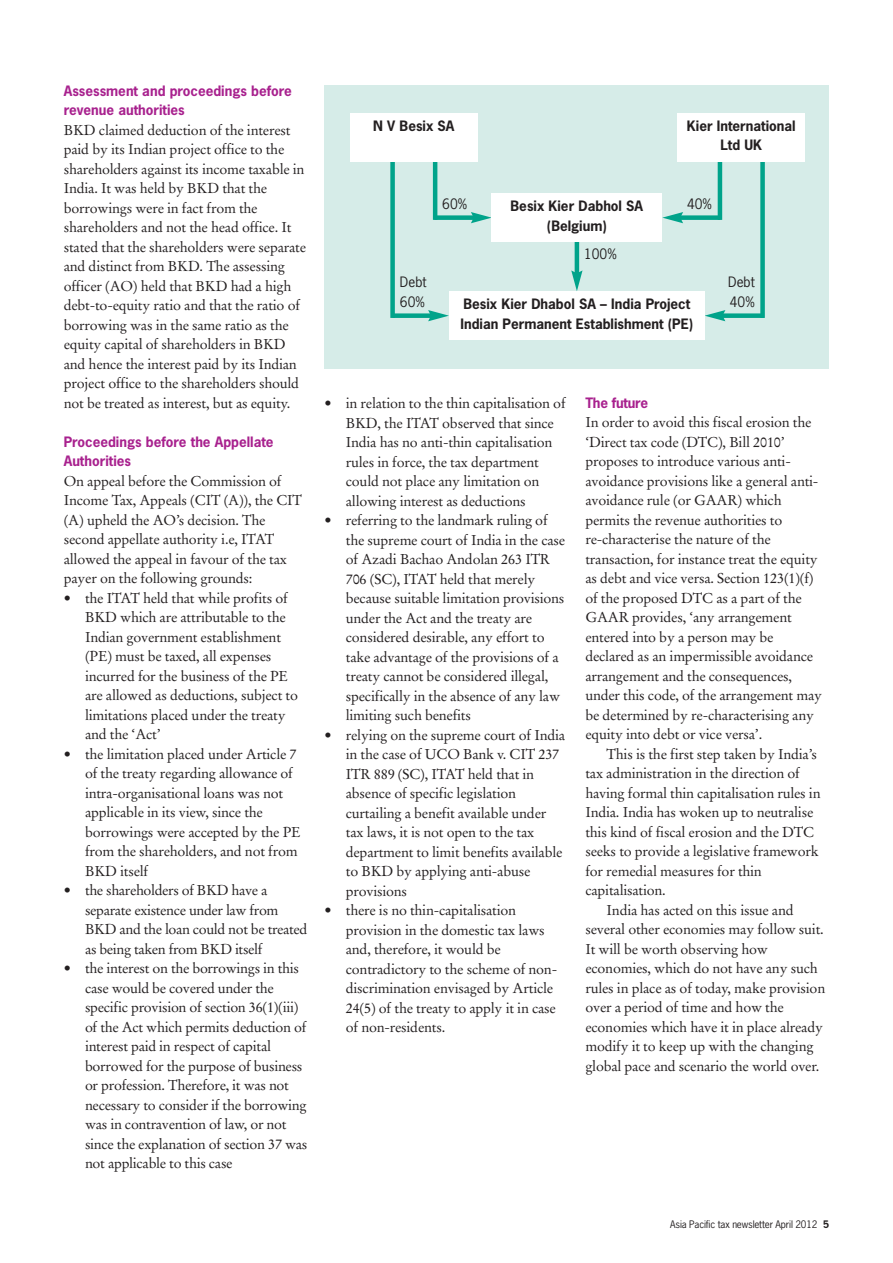
<style>
.page{position:relative;width:893px;height:1263px;background:#fff}
.page>*{position:absolute;margin:0;border:0;box-sizing:border-box;transform-origin:0 0}
.t1{font:14.25px/19.5px "Stempel Garamond";letter-spacing:-.015em;color:#231f20}
.t2{font:700 13.5px/19.5px "News Gothic";color:#231f20;text-align:center}
.t3{font:700 13.5px/19.5px "News Gothic";color:#a8218e}
.t4{font:13.5px/19.5px "News Gothic";color:#231f20}
.t5{font:9.75px "News Gothic";letter-spacing:-.015em;color:#231f20}
.s1{font-weight:700}
</style>
<div class="page">
<div style="left:325px;top:85px;width:504px;height:283px;background:#d6ece8"></div>
<div style="left:390px;top:152px;width:5px;height:166px;background:#00a38a"></div>
<hr style="left:433px;top:152px;width:4px;height:68px;background:#00a38a">
<hr style="left:718px;top:152px;width:4px;height:68px;background:#00a38a">
<div style="left:760px;top:152px;width:5px;height:166px;background:#00a38a"></div>
<div style="left:392px;top:313px;width:40px;height:5px;background:#00a38a"></div>
<svg style="left:428px;top:310px;width:21px;height:11px"></svg>
<div style="left:721px;top:313px;width:43px;height:5px;background:#00a38a"></div>
<svg style="left:705px;top:310px;width:20px;height:11px"></svg>
<div style="left:679px;top:215px;width:41px;height:5px;background:#00a38a"></div>
<svg style="left:662px;top:212px;width:21px;height:11px"></svg>
<div style="left:434px;top:215px;width:41px;height:5px;background:#00a38a"></div>
<svg style="left:471px;top:212px;width:21px;height:11px"></svg>
<div style="left:449px;top:291px;width:255px;height:49px;background:#fff"></div>
<div style="left:350px;top:113px;width:128px;height:49px;background:#fff"></div>
<div style="left:677px;top:113px;width:128px;height:49px;background:#fff"></div>
<hr style="left:575px;top:234px;width:4px;height:40px;background:#00a38a">
<svg style="left:571px;top:270px;width:11px;height:21px"></svg>
<div style="left:492px;top:193px;width:170px;height:49px;background:#fff"></div>
<p class="t3" style="left:64px;top:81px;width:230px">Assessment and proceedings before revenue authorities</p>
<p class="t1" style="left:64px;top:121px;width:244px">BKD claimed deduction of the interest paid by its Indian project office to the shareholders against its income taxable in India. It was held by BKD that the borrowings were in fact from the shareholders and not the head office. It stated that the shareholders were separate and distinct from BKD. The assessing officer (AO) held that BKD had a high debt-to-equity ratio and that the ratio of borrowing was in the same ratio as the equity capital of shareholders in BKD and hence the interest paid by its Indian project office to the shareholders should not be treated as interest, but as equity.</p>
<p class="t3" style="left:64px;top:432px;width:211px">Proceedings before the Appellate<br>Authorities</p>
<p class="t1" style="left:64px;top:472px;width:240px">On appeal before the Commission of Income Tax, Appeals (CIT (A)), the CIT (A) upheld the AO’s decision. The second appellate authority i.e, ITAT allowed the appeal in favour of the tax payer on the following grounds:</p>
<p class="t1" style="left:85px;top:589px;width:214px;text-indent:-21px">• the ITAT held that while profits of<br>BKD which are attributable to the<br>Indian government establishment (PE) must be taxed, all expenses incurred for the business of the PE are allowed as deductions, subject to limitations placed under the treaty and the ‘Act’</p>
<p class="t1" style="left:85px;top:745px;width:217px;text-indent:-21px">• the limitation placed under Article 7 of the treaty regarding allowance of intra-organisational loans was not applicable in its view, since the borrowings were accepted by the PE from the shareholders, and not from<br>BKD itself</p>
<p class="t1" style="left:85px;top:882px;width:224px;text-indent:-21px">• the shareholders of BKD have a separate existence under law from<br>BKD and the loan could not be treated as being taken from BKD itself</p>
<p class="t1" style="left:85px;top:960px;width:224px;text-indent:-21px">• the interest on the borrowings in this case would be covered under the specific provision of section 36(1)(iii) of the Act which permits deduction of interest paid in respect of capital borrowed for the purpose of business or profession. Therefore, it was not necessary to consider if the borrowing was in contravention of law, or not since the explanation of section 37 was not applicable to this case</p>
<p class="t2" style="left:373px;top:116px;width:83px">N V Besix SA</p>
<p class="t2" style="left:687px;top:116px;width:110px">Kier International<br>Ltd UK</p>
<p class="t4" style="left:442px;top:194px;width:26px">60%</p>
<p class="t4" style="left:687px;top:194px;width:26px">40%</p>
<p class="t2" style="left:511px;top:197px;width:134px">Besix Kier Dabhol SA (Belgium)</p>
<p class="t4" style="left:584px;top:245px;width:34px">100%</p>
<p class="t4" style="left:400px;top:273px;width:28px">Debt<br>60%</p>
<p class="t4" style="left:728px;top:273px;width:28px">Debt<br>40%</p>
<p class="t2" style="left:461px;top:295px;width:234px;text-align:left">Besix Kier Dhabol SA – India Project<br>Indian Permanent Establishment (PE)</p>
<p class="t1" style="left:346px;top:395px;width:221px;text-indent:-21px">• in relation to the thin capitalisation of BKD, the ITAT observed that since India has no anti-thin capitalisation rules in force, the tax department could not place any limitation on allowing interest as deductions</p>
<p class="t1" style="left:346px;top:512px;width:221px;text-indent:-21px">• referring to the landmark ruling of the supreme court of India in the case of Azadi Bachao Andolan 263 ITR 706 (SC), ITAT held that merely because suitable limitation provisions under the Act and the treaty are considered desirable, any effort to take advantage of the provisions of a treaty cannot be considered illegal, specifically in the absence of any law limiting such benefits</p>
<p class="t1" style="left:346px;top:726px;width:221px;text-indent:-21px">• relying on the supreme court of India in the case of UCO Bank v. CIT 237<br>ITR 889 (SC), ITAT held that in absence of specific legislation curtailing a benefit available under tax laws, it is not open to the tax department to limit benefits available to BKD by applying anti-abuse provisions</p>
<p class="t1" style="left:346px;top:902px;width:213px;text-indent:-21px">• there is no thin-capitalisation provision in the domestic tax laws and, therefore, it would be contradictory to the scheme of non&shy;discrimination envisaged by Article<br>24(5) of the treaty to apply it in case of non-residents.</p>
<p class="t3" style="left:585px;top:393px;width:64px">The future</p>
<p class="t1" style="left:585px;top:414px;width:238px">In order to avoid this fiscal erosion the ‘Direct tax code (DTC), Bill 2010’ proposes to introduce various anti&shy;avoidance provisions like a general anti&shy;avoidance rule (or GAAR) which permits the revenue authorities to re-characterise the nature of the transaction, for instance treat the equity as debt and vice versa. Section 123(1)(f) of the proposed DTC as a part of the GAAR provides, ‘any arrangement entered into by a person may be declared as an impermissible avoidance arrangement and the consequences, under this code, of the arrangement may be determined by re-characterising any equity into debt or vice versa’.</p>
<p class="t1" style="left:607px;top:745px;width:212px">This is the first step taken by India’s</p>
<p class="t1" style="left:585px;top:765px;width:216px">tax administration in the direction of</p>
<p class="t1" style="left:585px;top:784px;width:237px">having formal thin capitalisation rules in</p>
<p class="t1" style="left:585px;top:804px;width:229px">India. India has woken up to neutralise</p>
<p class="t1" style="left:585px;top:823px;width:230px">this kind of fiscal erosion and the DTC</p>
<p class="t1" style="left:585px;top:843px;width:235px">seeks to provide a legislative framework</p>
<p class="t1" style="left:585px;top:862px;width:178px">for remedial measures for thin</p>
<p class="t1" style="left:585px;top:882px;width:82px">capitalisation.</p>
<p class="t1" style="left:607px;top:901px;width:188px">India has acted on this issue and</p>
<p class="t1" style="left:585px;top:921px;width:240px">several other economies may follow suit.</p>
<p class="t1" style="left:585px;top:940px;width:184px">It will be worth observing how</p>
<p class="t1" style="left:585px;top:960px;width:234px">economies, which do not have any such</p>
<p class="t1" style="left:585px;top:979px;width:241px">rules in place as of today, make provision</p>
<p class="t1" style="left:585px;top:999px;width:200px">over a period of time and how the</p>
<p class="t1" style="left:585px;top:1018px;width:239px">economies which have it in place already</p>
<p class="t1" style="left:585px;top:1038px;width:230px">modify it to keep up with the changing</p>
<p class="t1" style="left:585px;top:1057px;width:235px">global pace and scenario the world over.</p>
<p class="t5" style="left:670px;top:1219px;width:160px">Asia Pacific tax newsletter April 2012 <span class="s1">5</span></p>
</div>
